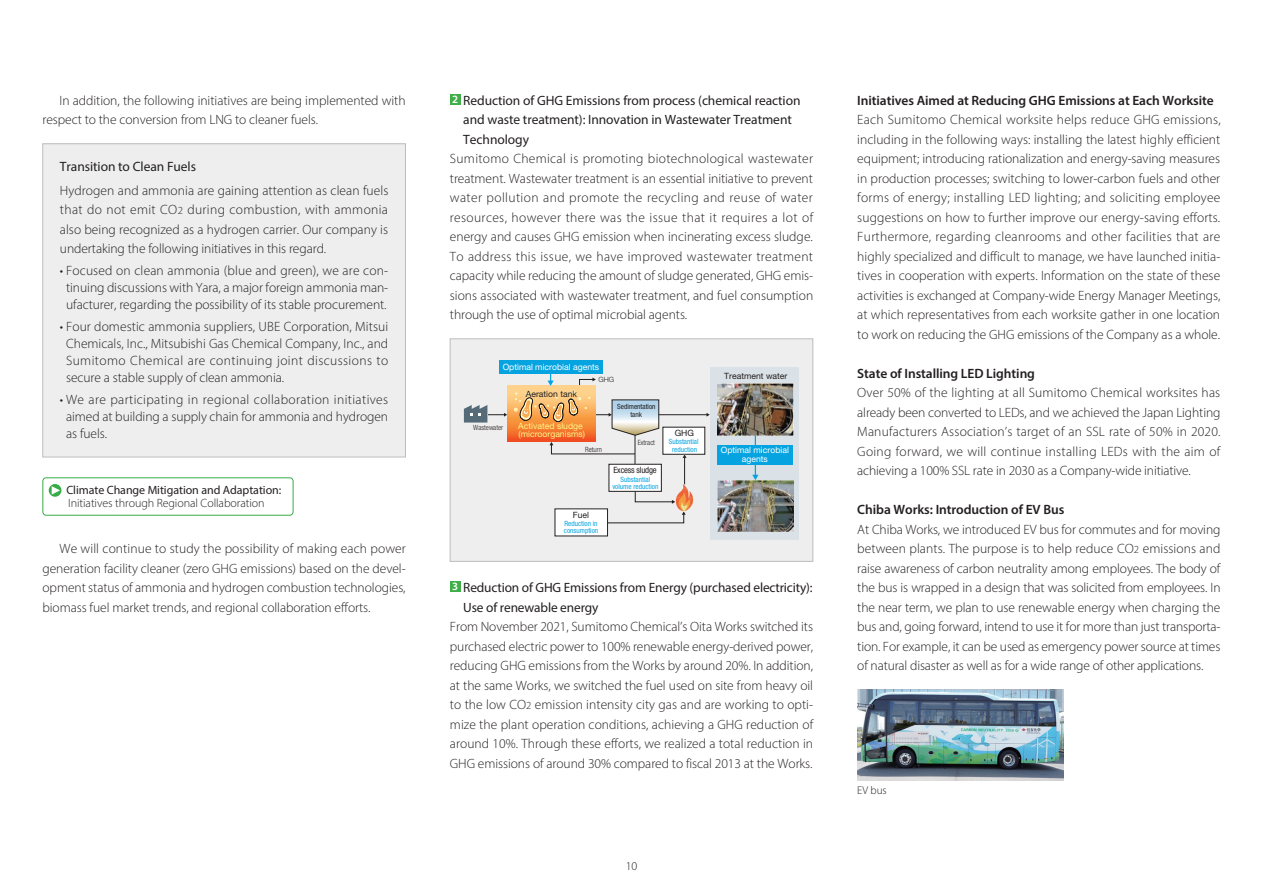
<style>
.page{position:relative;width:1263px;height:893px;background:#fff}
.page>*{position:absolute;margin:0;border:0;box-sizing:border-box;transform-origin:0 0}
.e_SR横_本文{font:300 13.5px/19.5px "Myriad Pro";letter-spacing:-.005em;color:#231f20;text-align:justify}
.e_SR横_本文グリッドなし{font:300 13.5px/19.5px "Myriad Pro";letter-spacing:-.005em;color:#231f20;text-align:justify}
.e_SR横_中見出し{font:13.5px/19.5px "Myriad Pro";letter-spacing:-.005em;color:#231f20}
.e_SR横_中見出し-2{font:600 13.5px "Myriad Pro";letter-spacing:-.005em;color:#231f20}
.e_SR横_本文-2{font:13.5px "Myriad Pro";letter-spacing:-.005em;color:#231f20}
.e_SR横_ページ内リンク{font:300 12px/13.5px "Myriad Pro";letter-spacing:-.005em;color:#231f20}
.e_SR横_キャプション{font:300 11.25px "Myriad Pro";color:#231f20}
.e_SR横_表組_R_en{font:600 11.25px "Myriad Pro";color:#fff}
.t1{font:8.7px/8.7px "Helvetica Neue LT Std";color:#fff;text-align:center}
.t2{font:8.7px "Helvetica Neue LT Std";color:#231f20}
.t3{font:8.7px/8.7px "Helvetica Neue LT Std";color:#fff688}
.t4{font:condensed 8.7px "Helvetica Neue LT Std";letter-spacing:-.02em;color:#231f20}
.t5{font:condensed 7.2px/7.2px "Helvetica Neue LT Std";color:#05a4e0;text-align:center}
.t6{font:300 condensed 7.2px "Helvetica Neue LT Std";color:#231f20}
.t7{font:condensed 7.2px "Helvetica Neue LT Std";color:#231f20}
.t8{font:300 7.2px "Helvetica Neue LT Std";color:#231f20}
.s1{font-size:10.8px}
.s2{font-weight:400}
</style>
<div class="page">
<div style="left:450px;top:94px;width:10px;height:11px;background:#40ae49"></div>
<div style="left:450px;top:581px;width:10px;height:11px;background:#40ae49"></div>
<div style="left:450px;top:339px;width:363px;height:222px;background:#eeeeef"></div>
<div style="left:711px;top:367px;width:88px;height:172px;background:#dae2e7"></div>
<div style="left:663px;top:427px;width:42px;height:27px;background:#fff"></div>
<div style="left:555px;top:509px;width:52px;height:27px;background:#fff"></div>
<div style="left:609px;top:464px;width:52px;height:27px;background:#fff"></div>
<div style="left:609px;top:464px;width:53px;height:28px;border:1px solid #231f20"></div>
<hr style="left:657px;top:414px;width:50px;height:1px;background:#231f20">
<svg style="left:706px;top:413px;width:4px;height:4px"></svg>
<svg style="left:549px;top:442px;width:86px;height:12px"></svg>
<hr style="left:635px;top:433px;width:1px;height:31px;background:#231f20">
<svg style="left:635px;top:491px;width:39px;height:13px"></svg>
<svg style="left:607px;top:511px;width:79px;height:12px"></svg>
<hr style="left:684px;top:457px;width:1px;height:30px;background:#231f20">
<hr style="left:755px;top:433px;width:1px;height:43px;background:#05a4e0">
<svg style="left:752px;top:475px;width:6px;height:5px"></svg>
<div style="left:717px;top:445px;width:76px;height:20px;background:#05a4e0"></div>
<img style="left:717px;top:384px;width:76px;height:51px">
<img style="left:717px;top:480px;width:77px;height:52px">
<img style="left:674px;top:483px;width:20px;height:29px">
<svg style="left:507px;top:386px;width:88px;height:56px"></svg>
<div style="left:499px;top:360px;width:103px;height:14px;background:#05a4e0"></div>
<svg style="left:464px;top:405px;width:43px;height:18px"></svg>
<svg style="left:514px;top:372px;width:145px;height:64px"></svg>
<div style="left:450px;top:339px;width:363px;height:223px;border:1px solid #bcbdc0"></div>
<img style="left:857px;top:690px;width:206px;height:91px">
<div style="left:43px;top:144px;width:362px;height:313px;background:#eeeeef"></div>
<div style="left:43px;top:144px;width:363px;height:313px;border:1px solid #bcbdc0"></div>
<svg style="left:49px;top:484px;width:12px;height:13px"></svg>
<svg style="left:52px;top:486px;width:8px;height:9px"></svg>
<div style="left:43px;top:477px;width:250px;height:38px;border:1px solid #36ad47;border-radius:3px"></div>
<p class="e_SR横_本文" style="left:43px;top:90px;width:365px;text-indent:17px">In addition, the following initiatives are being implemented with respect to the conversion from LNG to cleaner fuels.</p>
<p class="e_SR横_本文-2" style="left:60px;top:158px;width:138px">Transition to Clean Fuels</p>
<p class="e_SR横_本文グリッドなし" style="left:60px;top:180px;width:330px">Hydrogen and ammonia are gaining attention as clean fuels that do not emit CO<span class="s1">2</span> during combustion, with ammonia also being recognized as a hydrogen carrier. Our company is undertaking the following initiatives in this regard.</p>
<p class="e_SR横_本文" style="left:60px;top:261px;width:330px;line-height:17.2px;text-align:center">• Focused on clean ammonia (blue and green), we are con&shy;tinuing discussions with Yara, a major foreign ammonia man&shy;ufacturer, regarding the possibility of its stable procurement.</p>
<p class="e_SR横_本文" style="left:66px;top:317px;width:324px;line-height:17.2px;text-indent:-6px">• Four domestic ammonia suppliers, UBE Corporation, Mitsui Chemicals, Inc., Mitsubishi Gas Chemical Company, Inc., and Sumitomo Chemical are continuing joint discussions to secure a stable supply of clean ammonia.</p>
<p class="e_SR横_本文" style="left:66px;top:391px;width:324px;line-height:17.2px;text-indent:-6px">• We are participating in regional collaboration initiatives aimed at building a supply chain for ammonia and hydrogen as fuels.</p>
<p class="e_SR横_ページ内リンク" style="left:66px;top:483px;width:216px"><span class="s2">Climate Change Mitigation and Adaptation:<br></span>Initiatives through Regional Collaboration</p>
<p class="e_SR横_本文" style="left:43px;top:539px;width:365px;text-indent:17px">We will continue to study the possibility of making each power generation facility cleaner (zero GHG emissions) based on the devel&shy;opment status of ammonia and hydrogen combustion technologies, biomass fuel market trends, and regional collaboration efforts.</p>
<p class="e_SR横_表組_R_en" style="left:452px;top:92px;width:8px">2</p>
<p class="e_SR横_中見出し" style="left:463px;top:90px;width:339px">Reduction of GHG Emissions from process (chemical reaction and waste treatment): Innovation in Wastewater Treatment<br>Technology</p>
<p class="e_SR横_本文" style="left:450px;top:149px;width:365px">Sumitomo Chemical is promoting biotechnological wastewater treatment. Wastewater treatment is an essential initiative to prevent water pollution and promote the recycling and reuse of water resources, however there was the issue that it requires a lot of energy and causes GHG emission when incinerating excess sludge.<br>To address this issue, we have improved wastewater treatment capacity while reducing the amount of sludge generated, GHG emis&shy;sions associated with wastewater treatment, and fuel consumption through the use of optimal microbial agents.</p>
<p class="t1" style="left:503px;top:362px;width:98px">Optimal microbial agents</p>
<p class="t2" style="left:526px;top:388px;width:53px">Aeration tank</p>
<p class="t8" style="left:598px;top:375px;width:17px">GHG</p>
<p class="t7" style="left:617px;top:402px;width:40px">Sedimentation</p>
<p class="t6" style="left:473px;top:424px;width:32px">Wastewater</p>
<p class="t3" style="left:518px;top:421px;width:68px">Activated sludge (microorganisms)</p>
<p class="t6" style="left:585px;top:445px;width:18px">Return</p>
<p class="t2" style="left:573px;top:510px;width:18px">Fuel</p>
<p class="t5" style="left:564px;top:520px;width:36px;text-align:left">Reduction in consumption</p>
<p class="t7" style="left:630px;top:410px;width:13px">tank</p>
<p class="t2" style="left:675px;top:428px;width:21px">GHG</p>
<p class="t6" style="left:638px;top:438px;width:19px">Extract</p>
<p class="t5" style="left:669px;top:438px;width:31px">Substantial reduction</p>
<p class="t4" style="left:613px;top:465px;width:45px">Excess sludge</p>
<p class="t5" style="left:612px;top:475px;width:47px">Substantial volume reduction</p>
<p class="t2" style="left:724px;top:371px;width:65px">Treatment water</p>
<p class="t1" style="left:721px;top:446px;width:70px">Optimal microbial agents</p>
<p class="e_SR横_表組_R_en" style="left:452px;top:579px;width:8px">3</p>
<p class="e_SR横_中見出し" style="left:463px;top:578px;width:351px">Reduction of GHG Emissions from Energy (purchased electricity):<br>Use of renewable energy</p>
<p class="e_SR横_本文" style="left:450px;top:617px;width:365px">From November 2021, Sumitomo Chemical’s Oita Works switched its purchased electric power to 100% renewable energy-derived power, reducing GHG emissions from the Works by around 20%. In addition, at the same Works, we switched the fuel used on site from heavy oil to the low CO<span class="s1">2</span> emission intensity city gas and are working to opti&shy;mize the plant operation conditions, achieving a GHG reduction of around 10%. Through these efforts, we realized a total reduction in GHG emissions of around 30% compared to fiscal 2013 at the Works.</p>
<p class="e_SR横_ページ内リンク" style="left:626px;top:859px;width:13px">10</p>
<p class="e_SR横_中見出し-2" style="left:857px;top:91px;width:358px">Initiatives Aimed at Reducing GHG Emissions at Each Worksite</p>
<p class="e_SR横_本文" style="left:857px;top:110px;width:365px">Each Sumitomo Chemical worksite helps reduce GHG emissions, including in the following ways: installing the latest highly efficient equipment; introducing rationalization and energy-saving measures in production processes; switching to lower-carbon fuels and other forms of energy; installing LED lighting; and soliciting employee suggestions on how to further improve our energy-saving efforts.<br>Furthermore, regarding cleanrooms and other facilities that are highly specialized and difficult to manage, we have launched initia&shy;tives in cooperation with experts. Information on the state of these activities is exchanged at Company-wide Energy Manager Meetings, at which representatives from each worksite gather in one location to work on reducing the GHG emissions of the Company as a whole.</p>
<p class="e_SR横_中見出し-2" style="left:857px;top:364px;width:179px">State of Installing LED Lighting</p>
<p class="e_SR横_本文" style="left:857px;top:383px;width:365px">Over 50% of the lighting at all Sumitomo Chemical worksites has already been converted to LEDs, and we achieved the Japan Lighting Manufacturers Association’s target of an SSL rate of 50% in 2020.<br>Going forward, we will continue installing LEDs with the aim of achieving a 100% SSL rate in 2030 as a Company-wide initiative.</p>
<p class="e_SR横_中見出し-2" style="left:857px;top:501px;width:209px">Chiba Works: Introduction of EV Bus</p>
<p class="e_SR横_本文" style="left:857px;top:519px;width:365px">At Chiba Works, we introduced EV bus for commutes and for moving between plants. The purpose is to help reduce CO<span class="s1">2</span> emissions and raise awareness of carbon neutrality among employees. The body of the bus is wrapped in a design that was solicited from employees. In the near term, we plan to use renewable energy when charging the bus and, going forward, intend to use it for more than just transporta&shy;tion. For example, it can be used as emergency power source at times of natural disaster as well as for a wide range of other applications.</p>
<p class="e_SR横_キャプション" style="left:857px;top:783px;width:31px">EV bus</p>
</div>
